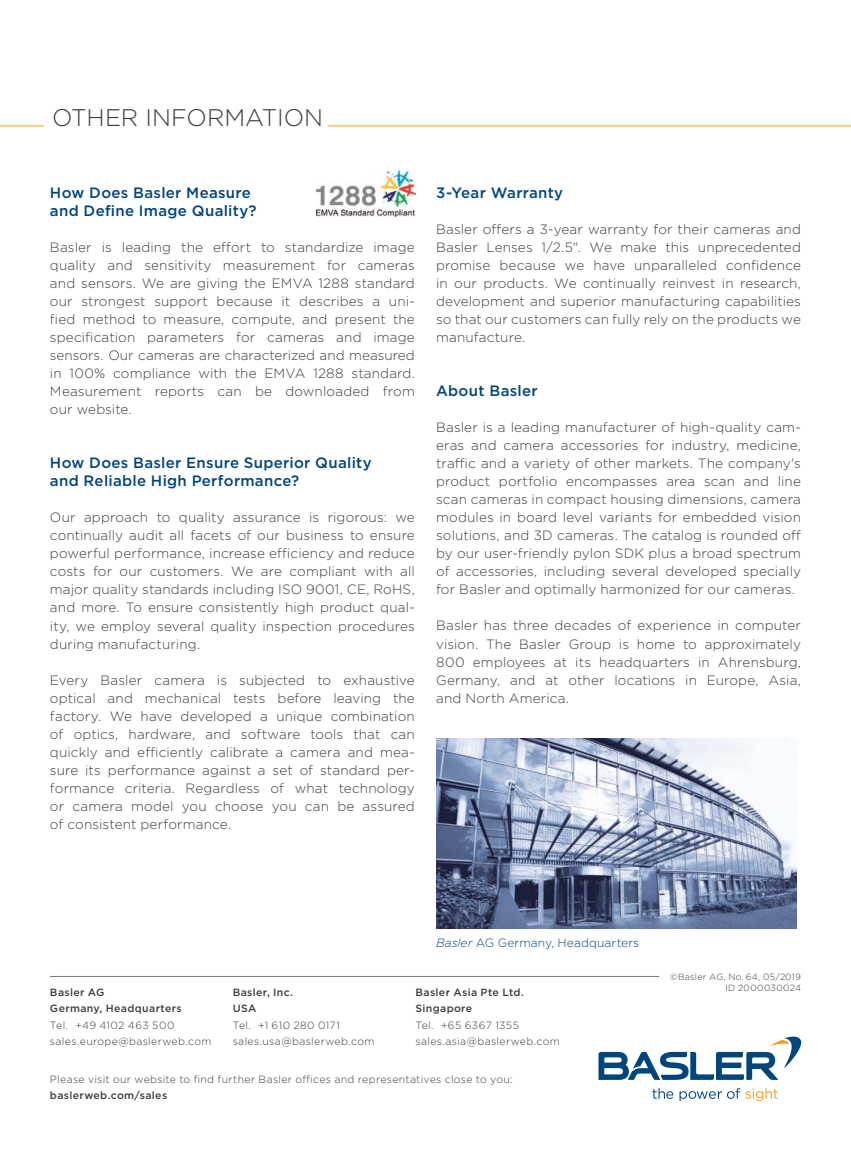
<style>
.page{position:relative;width:851px;height:1149px;background:#fff}
.page>*{position:absolute;margin:0;border:0;box-sizing:border-box;transform-origin:0 0}
.t1{font:300 24px "Gotham";color:#3c3c3b}
.t2{font:500 15px/18px "Gotham";letter-spacing:.02em;color:#00457c}
.t3{font:300 13.5px/18px "Gotham";letter-spacing:.01em;color:#3c3c3b;text-align:justify}
.t4{font:300 12px "Gotham";letter-spacing:.01em;color:#00457c}
.t5{font:300 10.5px/16.2px "Gotham";letter-spacing:.03em;color:#3c3c3b}
.t6{font:500 10.5px/16.2px "Gotham";letter-spacing:.035em;color:#3c3c3b}
.t7{font:300 9px/10.8px "Gotham";letter-spacing:.025em;color:#3c3c3b;text-align:right}
.s1{font-style:italic}
</style>
<div class="page">
<hr style="left:0;top:125px;width:850px;height:1px;background:#f59d21">
<svg style="left:598px;top:1036px;width:203px;height:43px"></svg>
<svg style="left:652px;top:1088px;width:21px;height:10px"></svg>
<svg style="left:679px;top:1088px;width:98px;height:12px"></svg>
<hr style="left:50px;top:975px;width:609px;height:1px;background:#777776">
<div style="left:48px;top:94px;width:280px;height:36px;background:#fff"></div>
<img style="left:316px;top:170px;width:99px;height:47px">
<img style="left:436px;top:738px;width:360px;height:190px">
<h1 class="t1" style="left:49px;top:102px;width:272px">OTHER INFORMATION</h1>
<h1 class="t1" style="left:52px;top:102px;width:272px">OTHER INFORMATION</h1>
<p class="t2" style="left:50px;top:184px;width:208px">How Does Basler Measure and Define Image Quality?</p>
<p class="t3" style="left:50px;top:238px;width:366px">Basler is leading the effort to standardize image quality and sensitivity measurement for cameras and sensors. We are giving the EMVA 1288 standard our strongest support because it describes a uni&shy;fied method to measure, compute, and present the specification parameters for cameras and image sensors. Our cameras are characterized and measured in 100% compliance with the EMVA 1288 standard.<br>Measurement reports can be downloaded from our website.</p>
<p class="t2" style="left:50px;top:454px;width:323px">How Does Basler Ensure Superior Quality and Reliable High Performance?</p>
<p class="t3" style="left:50px;top:508px;width:366px">Our approach to quality assurance is rigorous: we continually audit all facets of our business to ensure powerful performance, increase efficiency and reduce costs for our customers. We are compliant with all major quality standards including ISO 9001, CE, RoHS, and more. To ensure consistently high product qual&shy;ity, we employ several quality inspection procedures during manufacturing.</p>
<p class="t3" style="left:50px;top:670px;width:366px">Every Basler camera is subjected to exhaustive optical and mechanical tests before leaving the factory. We have developed a unique combination of optics, hardware, and software tools that can quickly and efficiently calibrate a camera and mea&shy;sure its performance against a set of standard per&shy;formance criteria. Regardless of what technology or camera model you choose you can be assured of consistent performance.</p>
<p class="t2" style="left:436px;top:184px;width:129px">3-Year Warranty</p>
<p class="t3" style="left:436px;top:220px;width:366px">Basler offers a 3-year warranty for their cameras and Basler Lenses 1/2.5". We make this unprecedented promise because we have unparalleled confidence in our products. We continually reinvest in research, development and superior manufacturing capabilities so that our customers can fully rely on the products we manufacture.</p>
<p class="t2" style="left:436px;top:382px;width:103px">About Basler</p>
<p class="t3" style="left:436px;top:418px;width:366px">Basler is a leading manufacturer of high-quality cam&shy;eras and camera accessories for industry, medicine, traffic and a variety of other markets. The company's product portfolio encompasses area scan and line scan cameras in compact housing dimensions, camera modules in board level variants for embedded vision solutions, and 3D cameras. The catalog is rounded off by our user-friendly pylon SDK plus a broad spectrum of accessories, including several developed specially for Basler and optimally harmonized for our cameras.</p>
<p class="t3" style="left:436px;top:616px;width:366px">Basler has three decades of experience in computer vision. The Basler Group is home to approximately 800 employees at its headquarters in Ahrensburg, Germany, and at other locations in Europe, Asia, and North America.</p>
<p class="t4" style="left:436px;top:934px;width:204px"><span class="s1">Basler</span> AG Germany, Headquarters</p>
<p class="t6" style="left:50px;top:983px;width:133px">Basler AG<br>Germany, Headquarters</p>
<p class="t5" style="left:50px;top:1016px;width:163px">Tel. +49 4102 463 500 sales.europe@baslerweb.com</p>
<p class="t6" style="left:233px;top:983px;width:62px">Basler, Inc.<br>USA</p>
<p class="t5" style="left:233px;top:1016px;width:143px">Tel. +1 610 280 0171 sales.usa@baslerweb.com</p>
<p class="t6" style="left:415px;top:983px;width:110px">Basler Asia Pte Ltd.<br>Singapore</p>
<p class="t5" style="left:415px;top:1016px;width:146px">Tel. +65 6367 1355 sales.asia@baslerweb.com</p>
<p class="t5" style="left:50px;top:1070px;width:464px">Please visit our website to find further Basler offices and representatives close to you:</p>
<p class="t6" style="left:50px;top:1086px;width:119px">baslerweb.com/sales</p>
<p class="t7" style="left:670px;top:970px;width:132px">©Basler AG, No. 64, 05/2019<br>ID 2000030024</p>
</div>
